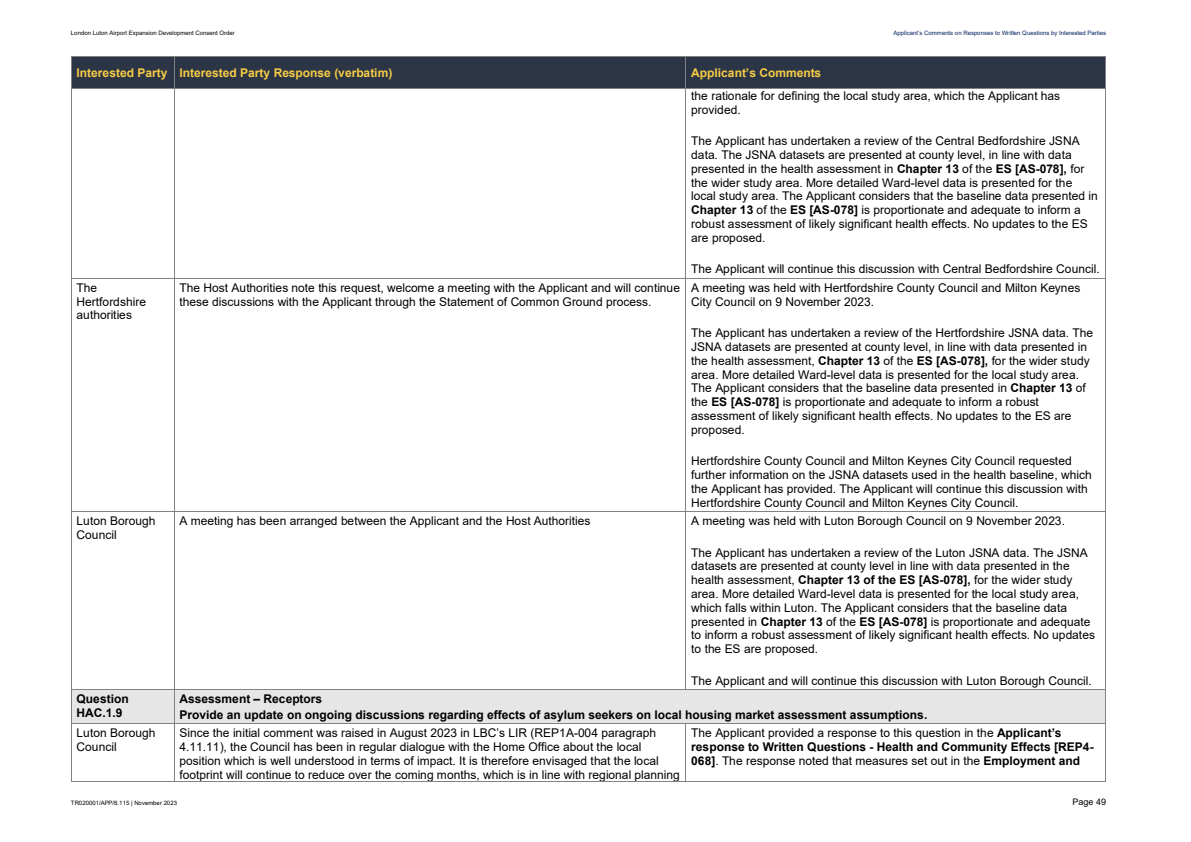
<style>
.page{position:relative;width:1191px;height:842px;background:#fff}
.page>*{position:absolute;margin:0;border:0;box-sizing:border-box;transform-origin:0 0}
.t1{font:12px/13.8px "Arial";color:#000}
.t2{font:700 12px/13.8px "Arial";color:#000}
.t3{font:700 12px "Arial";color:#f7cc46}
.t4{font:9px "Arial";color:#000}
.t5{font:6px "Arial";letter-spacing:.005em;color:#000}
.t6{font:6px "Arial";color:#002060}
.s1{font-weight:700}
</style>
<div class="page">
<div style="left:71px;top:57px;width:103px;height:31px;background:#2b3545"></div>
<div style="left:179px;top:57px;width:501px;height:31px;background:#2b3545"></div>
<div style="left:686px;top:57px;width:419px;height:31px;background:#2b3545"></div>
<hr style="left:71px;top:57px;width:103px;height:1px;background:#828282">
<hr style="left:174px;top:57px;width:511px;height:1px;background:#828282">
<hr style="left:686px;top:57px;width:419px;height:1px;background:#828282">
<hr style="left:71px;top:57px;width:1px;height:31px;background:#828282">
<hr style="left:174px;top:57px;width:1px;height:31px;background:#828282">
<hr style="left:685px;top:57px;width:1px;height:31px;background:#828282">
<hr style="left:1105px;top:57px;width:1px;height:31px;background:#828282">
<hr style="left:71px;top:88px;width:103px;height:1px;background:#828282">
<hr style="left:174px;top:88px;width:511px;height:1px;background:#828282">
<hr style="left:686px;top:88px;width:419px;height:1px;background:#828282">
<hr style="left:71px;top:88px;width:1px;height:190px;background:#828282">
<hr style="left:174px;top:88px;width:1px;height:190px;background:#828282">
<hr style="left:685px;top:88px;width:1px;height:190px;background:#828282">
<hr style="left:1105px;top:88px;width:1px;height:190px;background:#828282">
<hr style="left:71px;top:278px;width:103px;height:1px;background:#828282">
<hr style="left:174px;top:278px;width:511px;height:1px;background:#828282">
<hr style="left:686px;top:278px;width:419px;height:1px;background:#828282">
<hr style="left:71px;top:278px;width:1px;height:233px;background:#828282">
<hr style="left:174px;top:278px;width:1px;height:233px;background:#828282">
<hr style="left:685px;top:278px;width:1px;height:233px;background:#828282">
<hr style="left:1105px;top:278px;width:1px;height:233px;background:#828282">
<hr style="left:71px;top:511px;width:103px;height:1px;background:#828282">
<hr style="left:174px;top:511px;width:511px;height:1px;background:#828282">
<hr style="left:686px;top:511px;width:419px;height:1px;background:#828282">
<hr style="left:71px;top:512px;width:1px;height:177px;background:#828282">
<hr style="left:174px;top:512px;width:1px;height:177px;background:#828282">
<hr style="left:685px;top:512px;width:1px;height:177px;background:#828282">
<hr style="left:1105px;top:512px;width:1px;height:177px;background:#828282">
<div style="left:71px;top:690px;width:103px;height:33px;background:#e6e6e6"></div>
<div style="left:179px;top:690px;width:921px;height:18px;background:#e6e6e6"></div>
<div style="left:179px;top:708px;width:921px;height:15px;background:#e6e6e6"></div>
<hr style="left:71px;top:689px;width:103px;height:1px;background:#828282">
<hr style="left:174px;top:689px;width:511px;height:1px;background:#828282">
<hr style="left:686px;top:689px;width:419px;height:1px;background:#828282">
<hr style="left:71px;top:690px;width:1px;height:33px;background:#828282">
<hr style="left:174px;top:690px;width:1px;height:33px;background:#828282">
<hr style="left:1105px;top:690px;width:1px;height:33px;background:#828282">
<hr style="left:71px;top:723px;width:103px;height:1px;background:#828282">
<hr style="left:174px;top:723px;width:511px;height:1px;background:#828282">
<hr style="left:686px;top:723px;width:419px;height:1px;background:#828282">
<hr style="left:71px;top:724px;width:1px;height:57px;background:#828282">
<hr style="left:71px;top:781px;width:103px;height:1px;background:#828282">
<hr style="left:174px;top:724px;width:1px;height:57px;background:#828282">
<hr style="left:174px;top:781px;width:511px;height:1px;background:#828282">
<hr style="left:685px;top:724px;width:1px;height:57px;background:#828282">
<hr style="left:686px;top:781px;width:419px;height:1px;background:#828282">
<hr style="left:1105px;top:724px;width:1px;height:57px;background:#828282">
<p class="t5" style="left:71px;top:29px;width:165px">London Luton Airport Expansion Development Consent Order</p>
<p class="t6" style="left:893px;top:29px;width:214px">Applicant’s Comments on Responses to Written Questions by Interested Parties</p>
<p class="t3" style="left:77px;top:64px;width:92px">Interested Party</p>
<p class="t3" style="left:179px;top:64px;width:214px">Interested Party Response (verbatim)</p>
<p class="t3" style="left:691px;top:64px;width:132px">Applicant’s Comments</p>
<p class="t1" style="left:691px;top:89px;width:370px">the rationale for defining the local study area, which the Applicant has provided.</p>
<p class="t1" style="left:691px;top:134px;width:408px">The Applicant has undertaken a review of the Central Bedfordshire JSNA data. The JSNA datasets are presented at county level, in line with data presented in the health assessment in <span class="s1">Chapter 13</span> of the <span class="s1">ES [AS-078],</span> for the wider study area. More detailed Ward-level data is presented for the local study area. The Applicant considers that the baseline data presented in <span class="s1">Chapter 13</span> of the <span class="s1">ES [AS-078]</span> is proportionate and adequate to inform a robust assessment of likely significant health effects. No updates to the ES are proposed.</p>
<p class="t1" style="left:691px;top:262px;width:410px">The Applicant will continue this discussion with Central Bedfordshire Council.</p>
<p class="t1" style="left:77px;top:281px;width:71px">The<br>Hertfordshire authorities</p>
<p class="t1" style="left:179px;top:281px;width:502px">The Host Authorities note this request, welcome a meeting with the Applicant and will continue these discussions with the Applicant through the Statement of Common Ground process.</p>
<p class="t1" style="left:691px;top:281px;width:391px">A meeting was held with Hertfordshire County Council and Milton Keynes<br>City Council on 9 November 2023.</p>
<p class="t1" style="left:691px;top:326px;width:403px">The Applicant has undertaken a review of the Hertfordshire JSNA data. The JSNA datasets are presented at county level, in line with data presented in the health assessment, <span class="s1">Chapter 13</span> of the <span class="s1">ES [AS-078],</span> for the wider study area. More detailed Ward-level data is presented for the local study area.<br>The Applicant considers that the baseline data presented in <span class="s1">Chapter 13</span> of the <span class="s1">ES [AS-078]</span> is proportionate and adequate to inform a robust assessment of likely significant health effects. No updates to the ES are proposed.</p>
<p class="t1" style="left:691px;top:454px;width:402px">Hertfordshire County Council and Milton Keynes City Council requested further information on the JSNA datasets used in the health baseline, which the Applicant has provided. The Applicant will continue this discussion with Hertfordshire County Council and Milton Keynes City Council.</p>
<p class="t1" style="left:77px;top:514px;width:80px">Luton Borough<br>Council</p>
<p class="t1" style="left:179px;top:514px;width:413px">A meeting has been arranged between the Applicant and the Host Authorities</p>
<p class="t1" style="left:691px;top:514px;width:375px">A meeting was held with Luton Borough Council on 9 November 2023.</p>
<p class="t1" style="left:691px;top:545px;width:405px">The Applicant has undertaken a review of the Luton JSNA data. The JSNA datasets are presented at county level in line with data presented in the health assessment, <span class="s1">Chapter 13 of the ES [AS-078],</span> for the wider study area. More detailed Ward-level data is presented for the local study area, which falls within Luton. The Applicant considers that the baseline data presented in <span class="s1">Chapter 13</span> of the <span class="s1">ES [AS-078]</span> is proportionate and adequate to inform a robust assessment of likely significant health effects. No updates to the ES are proposed.</p>
<p class="t1" style="left:691px;top:674px;width:402px">The Applicant and will continue this discussion with Luton Borough Council.</p>
<p class="t2" style="left:77px;top:692px;width:54px">Question<br>HAC.1.9</p>
<p class="t2" style="left:179px;top:692px;width:144px">Assessment – Receptors</p>
<p class="t2" style="left:179px;top:708px;width:749px">Provide an update on ongoing discussions regarding effects of asylum seekers on local housing market assessment assumptions.</p>
<p class="t1" style="left:77px;top:726px;width:80px">Luton Borough<br>Council</p>
<p class="t1" style="left:179px;top:726px;width:502px">Since the initial comment was raised in August 2023 in LBC’s LIR (REP1A-004 paragraph 4.11.11), the Council has been in regular dialogue with the Home Office about the local position which is well understood in terms of impact. It is therefore envisaged that the local footprint will continue to reduce over the coming months, which is in line with regional planning</p>
<p class="t1" style="left:691px;top:726px;width:404px">The Applicant provided a response to this question in the <span class="s1">Applicant’s response to Written Questions - Health and Community Effects [REP4-<br>068]</span>. The response noted that measures set out in the <span class="s1">Employment and</span></p>
<p class="t5" style="left:71px;top:799px;width:108px">TR020001/APP/8.115 | November 2023</p>
<p class="t4" style="left:1072px;top:795px;width:35px">Page 49</p>
</div>
